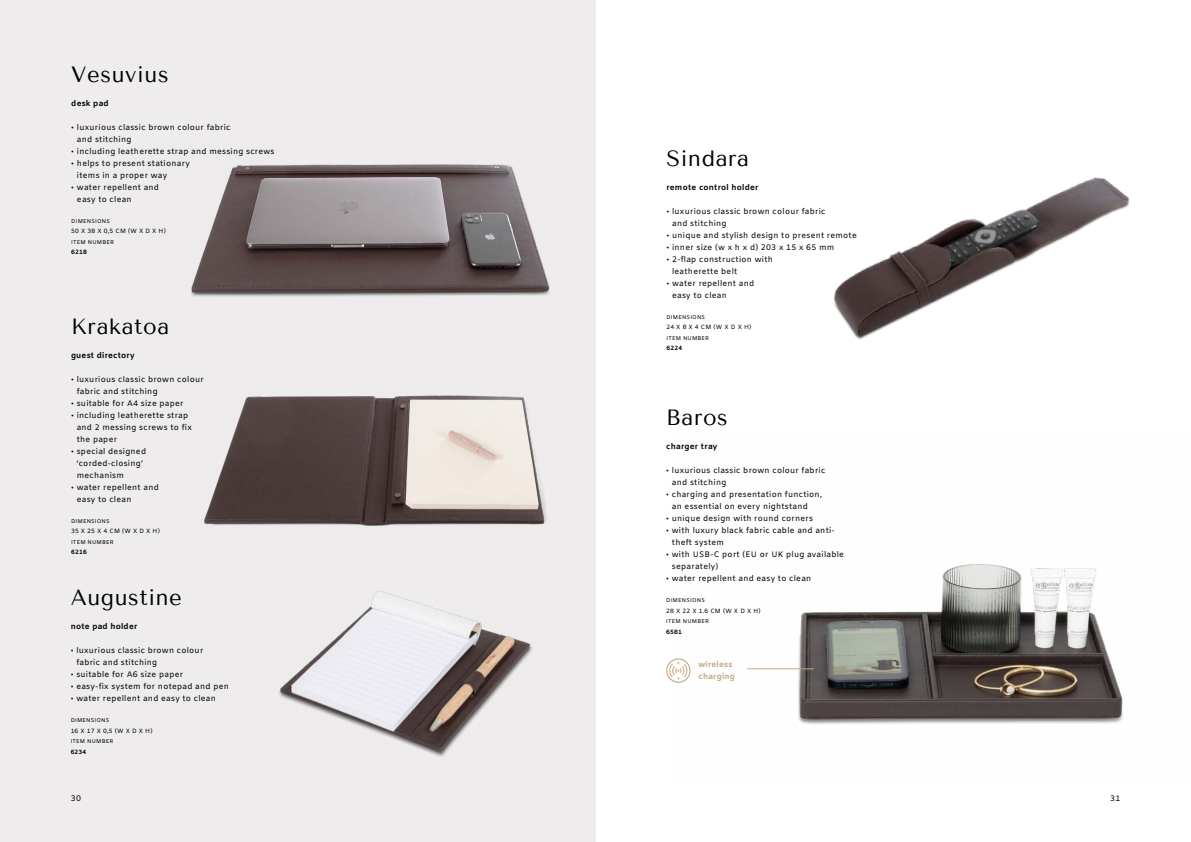
<style>
.page{position:relative;width:1191px;height:842px;background:#fff}
.page>*{position:absolute;margin:0;border:0;box-sizing:border-box;transform-origin:0 0}
.t1{font:22px "Tenor Sans";letter-spacing:.03em;color:#000}
.t2{font:8px/12px "Amiko";letter-spacing:.03em;color:#000}
.t3{font:700 8px "Amiko";letter-spacing:.03em;color:#000}
.t4{font:700 8px/12px "Amiko";letter-spacing:.03em;color:#c3a57f}
.t5{font:6.1px "Amiko";letter-spacing:.03em;color:#000}
.t6{font:700 6.1px "Amiko";letter-spacing:.03em;color:#000}
.t7{font:5.5px "Amiko";letter-spacing:.03em;color:#000}
</style>
<div class="page">
<img style="left:690px;top:564px;width:433px;height:160px">
<div style="left:0;top:0;width:595px;height:842px;background:#eeecec"></div>
<img style="left:191px;top:164px;width:359px;height:133px">
<img style="left:204px;top:395px;width:343px;height:131px">
<img style="left:279px;top:591px;width:253px;height:166px">
<img style="left:833px;top:177px;width:297px;height:163px">
<svg style="left:666px;top:658px;width:24px;height:25px"></svg>
<hr style="left:747px;top:668px;width:67px;height:1px;background:#c3a57f">
<h1 class="t1" style="left:71px;top:62px;width:99px">Vesuvius</h1>
<p class="t3" style="left:71px;top:98px;width:39px">desk pad</p>
<p class="t2" style="left:77px;top:122px;width:155px;text-indent:-6px">• luxurious classic brown colour fabric and stitching</p>
<p class="t2" style="left:71px;top:146px;width:205px">• including leatherette strap and messing screws</p>
<p class="t2" style="left:77px;top:158px;width:114px;text-indent:-6px">• helps to present stationary items in a proper way</p>
<p class="t2" style="left:77px;top:182px;width:84px;text-indent:-6px">• water repellent and easy to clean</p>
<p class="t7" style="left:71px;top:218px;width:40px">DIMENSIONS</p>
<p class="t5" style="left:71px;top:228px;width:96px">50 X 38 X 0,5 CM (W X D X H)</p>
<p class="t7" style="left:71px;top:239px;width:44px">ITEM NUMBER</p>
<p class="t6" style="left:71px;top:249px;width:17px">6218</p>
<h1 class="t1" style="left:71px;top:314px;width:100px">Krakatoa</h1>
<p class="t3" style="left:71px;top:350px;width:65px">guest directory</p>
<p class="t2" style="left:77px;top:374px;width:128px;text-indent:-6px">• luxurious classic brown colour fabric and stitching</p>
<p class="t2" style="left:71px;top:398px;width:114px">• suitable for A4 size paper</p>
<p class="t2" style="left:77px;top:410px;width:117px;text-indent:-6px">• including leatherette strap and 2 messing screws to fix the paper</p>
<p class="t2" style="left:77px;top:446px;width:71px;text-indent:-6px">• special designed ‘corded-closing’ mechanism</p>
<p class="t2" style="left:77px;top:482px;width:84px;text-indent:-6px">• water repellent and easy to clean</p>
<p class="t7" style="left:71px;top:518px;width:40px">DIMENSIONS</p>
<p class="t5" style="left:71px;top:528px;width:90px">35 X 25 X 4 CM (W X D X H)</p>
<p class="t7" style="left:71px;top:539px;width:44px">ITEM NUMBER</p>
<p class="t6" style="left:71px;top:549px;width:17px">6216</p>
<h1 class="t1" style="left:71px;top:585px;width:113px">Augustine</h1>
<p class="t3" style="left:71px;top:622px;width:68px">note pad holder</p>
<p class="t2" style="left:76px;top:645px;width:128px;text-indent:-6px">• luxurious classic brown colour fabric and stitching</p>
<p class="t2" style="left:71px;top:669px;width:114px">• suitable for A6 size paper</p>
<p class="t2" style="left:71px;top:681px;width:160px">• easy-fix system for notepad and pen</p>
<p class="t2" style="left:71px;top:693px;width:147px">• water repellent and easy to clean</p>
<p class="t7" style="left:71px;top:717px;width:40px">DIMENSIONS</p>
<p class="t5" style="left:71px;top:727px;width:83px">16 X 17 X 0,5 (W X D X H)</p>
<p class="t7" style="left:71px;top:738px;width:44px">ITEM NUMBER</p>
<p class="t6" style="left:71px;top:748px;width:17px">6234</p>
<h1 class="t1" style="left:666px;top:146px;width:84px">Sindara</h1>
<p class="t3" style="left:666px;top:182px;width:93px">remote control holder</p>
<p class="t2" style="left:672px;top:206px;width:155px;text-indent:-6px">• luxurious classic brown colour fabric and stitching</p>
<p class="t2" style="left:666px;top:230px;width:192px">• unique and stylish design to present remote</p>
<p class="t2" style="left:666px;top:242px;width:169px">• inner size (w x h x d) 203 x 15 x 65 mm</p>
<p class="t2" style="left:672px;top:254px;width:102px;text-indent:-6px">• 2-flap construction with leatherette belt</p>
<p class="t2" style="left:672px;top:278px;width:84px;text-indent:-6px">• water repellent and easy to clean</p>
<p class="t7" style="left:666px;top:314px;width:40px">DIMENSIONS</p>
<p class="t5" style="left:666px;top:324px;width:86px">24 X 8 X 4 CM (W X D X H)</p>
<p class="t7" style="left:666px;top:335px;width:44px">ITEM NUMBER</p>
<p class="t6" style="left:666px;top:345px;width:17px">6224</p>
<h1 class="t1" style="left:666px;top:405px;width:63px">Baros</h1>
<p class="t3" style="left:666px;top:442px;width:53px">charger tray</p>
<p class="t2" style="left:672px;top:465px;width:155px;text-indent:-6px">• luxurious classic brown colour fabric and stitching</p>
<p class="t2" style="left:672px;top:489px;width:152px;text-indent:-6px">• charging and presentation function, an essential on every nightstand</p>
<p class="t2" style="left:666px;top:513px;width:148px">• unique design with round corners</p>
<p class="t2" style="left:672px;top:525px;width:164px;text-indent:-6px">• with luxury black fabric cable and anti&shy;theft system</p>
<p class="t2" style="left:672px;top:549px;width:174px;text-indent:-6px">• with USB-C port (EU or UK plug available separately)</p>
<p class="t2" style="left:666px;top:573px;width:147px">• water repellent and easy to clean</p>
<p class="t7" style="left:666px;top:597px;width:40px">DIMENSIONS</p>
<p class="t5" style="left:666px;top:607px;width:96px">28 X 22 X 1.6 CM (W X D X H)</p>
<p class="t7" style="left:666px;top:618px;width:44px">ITEM NUMBER</p>
<p class="t6" style="left:666px;top:628px;width:17px">6581</p>
<p class="t4" style="left:698px;top:659px;width:38px">wireless charging</p>
<p class="t2" style="left:71px;top:793px;width:12px">30</p>
<p class="t2" style="left:1110px;top:793px;width:12px">31</p>
</div>
